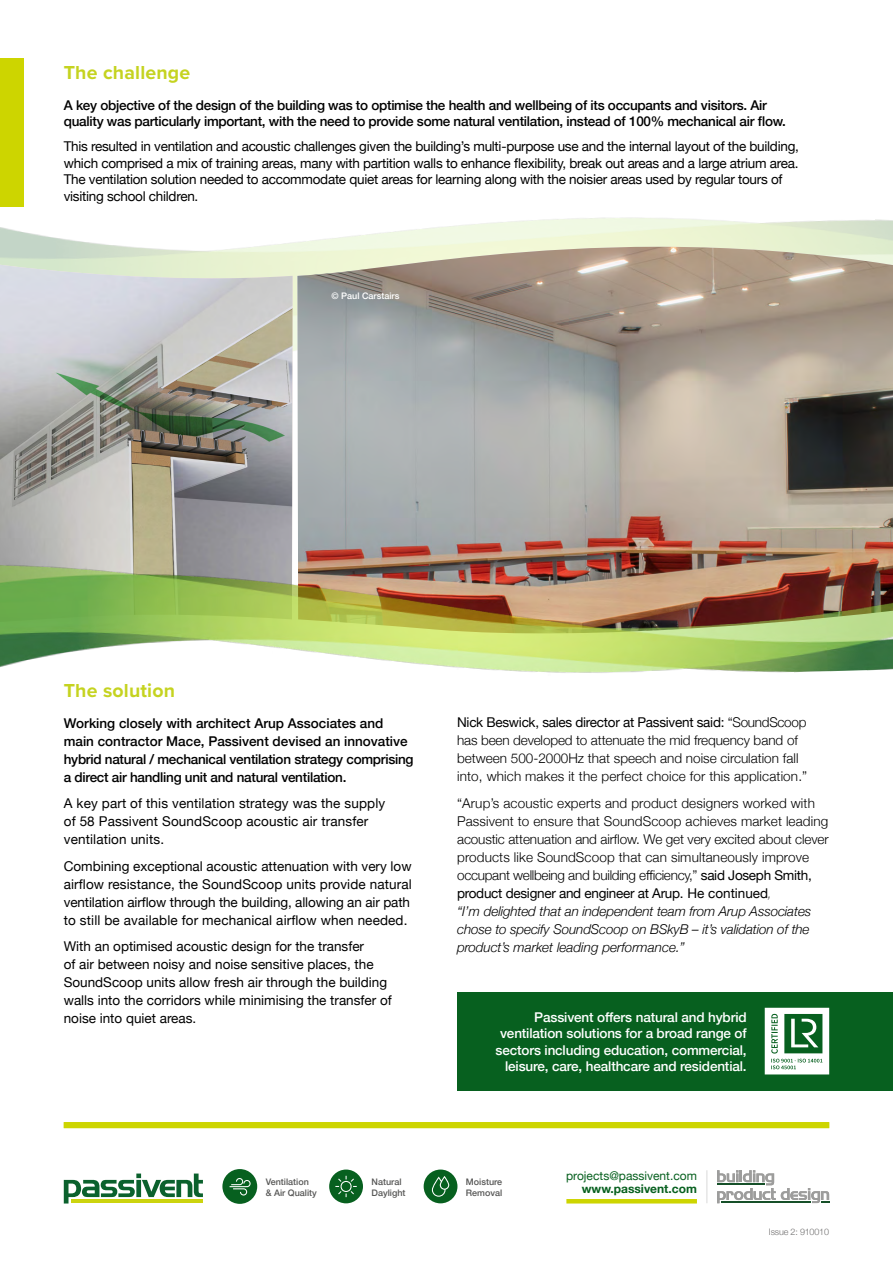
<style>
.page{position:relative;width:893px;height:1263px;background:#fff}
.page>*{position:absolute;margin:0;border:0;box-sizing:border-box;transform-origin:0 0}
.t1{font:700 19.5px "Proxima Nova";letter-spacing:.01em;color:#c5d320}
.t2{font:300 13.5px/18px "Helvetica Neue";letter-spacing:.01em;color:#000}
.t3{font:13.5px/18px "Helvetica Neue";color:#000}
.t4{font:500 13.5px/18px "Helvetica Neue";letter-spacing:-.02em;color:#000}
.t5{font:13.5px/16.5px "Helvetica Neue";letter-spacing:-.02em;color:#000}
.t6{font:500 13.5px/16.5px "Helvetica Neue";letter-spacing:-.01em;color:#fff;text-align:right}
.t7{font:12px "Helvetica Neue";color:#07601f}
.t8{font:700 12px "Helvetica Neue";color:#07601f}
.t9{font:500 9px/10.8px "Helvetica Neue";color:#575756}
.t10{font:500 9px "Helvetica Neue";color:#fff}
.t11{font:300 9px "Helvetica Neue";letter-spacing:-.02em;color:#706f6f}
.s1{font-weight:400}
.s2{font-weight:100;font-style:italic}
.s3{font-style:italic}
</style>
<div class="page">
<svg style="left:222px;top:1169px;width:35px;height:35px"></svg>
<svg style="left:329px;top:1169px;width:34px;height:34px"></svg>
<svg style="left:424px;top:1169px;width:33px;height:34px"></svg>
<hr style="left:566px;top:1199px;width:131px;height:4px;background:#cdd500">
<svg style="left:64px;top:1173px;width:139px;height:30px"></svg>
<hr style="left:706px;top:1170px;width:1px;height:33px;background:#dadada">
<svg style="left:717px;top:1170px;width:112px;height:33px"></svg>
<hr style="left:721px;top:1201px;width:89px;height:2px;background:#165029">
<hr style="left:717px;top:1183px;width:47px;height:2px;background:#165029">
<svg style="left:297px;top:227px;width:596px;height:20px;background:#edf5db"></svg>
<img style="left:297px;top:247px;width:596px;height:307px">
<div style="left:0;top:58px;width:23px;height:148px;background:#cdd500"></div>
<img style="left:0;top:265px;width:293px;height:289px">
<img style="left:0;top:554px;width:893px;height:119px">
<div style="left:64px;top:1122px;width:765px;height:6px;background:#cdd500"></div>
<div style="left:457px;top:992px;width:436px;height:99px;background:#07601f"></div>
<svg style="left:765px;top:1008px;width:64px;height:66px"></svg>
<h1 class="t1" style="left:64px;top:58px;width:128px">The challenge</h1>
<p class="t4" style="left:64px;top:96px;width:724px;line-height:16.5px">A key objective of the design of the building was to optimise the health and wellbeing of its occupants and visitors. Air quality was particularly important, with the need to provide some natural ventilation, instead of 100% mechanical air flow.</p>
<p class="t5" style="left:64px;top:139px;width:737px">This resulted in ventilation and acoustic challenges given the building’s multi-purpose use and the internal layout of the building, which comprised a mix of training areas, many with partition walls to enhance flexibility, break out areas and a large atrium area.<br>The ventilation solution needed to accommodate quiet areas for learning along with the noisier areas used by regular tours of visiting school children.</p>
<p class="t10" style="left:331px;top:289px;width:69px">© Paul Carstairs</p>
<h1 class="t1" style="left:64px;top:676px;width:113px">The solution</h1>
<p class="t4" style="left:64px;top:713px;width:351px">Working closely with architect Arup Associates and main contractor Mace, Passivent devised an innovative hybrid natural / mechanical ventilation strategy comprising a direct air handling unit and natural ventilation.</p>
<p class="t3" style="left:64px;top:795px;width:323px">A key part of this ventilation strategy was the supply of 58 Passivent SoundScoop acoustic air transfer ventilation units.</p>
<p class="t3" style="left:64px;top:857px;width:350px">Combining exceptional acoustic attenuation with very low airflow resistance, the SoundScoop units provide natural ventilation airflow through the building, allowing an air path to still be available for mechanical airflow when needed.</p>
<p class="t3" style="left:64px;top:938px;width:330px">With an optimised acoustic design for the transfer<br>of air between noisy and noise sensitive places, the SoundScoop units allow fresh air through the building walls into the corridors while minimising the transfer of noise into quiet areas.</p>
<p class="t2" style="left:457px;top:713px;width:352px"><span class="s1">Nick Beswick, sales director at Passivent said:</span> “SoundScoop has been developed to attenuate the mid frequency band of between 500-2000Hz that speech and noise circulation fall into, which makes it the perfect choice for this application.”</p>
<p class="t2" style="left:457px;top:793px;width:373px">“Arup’s acoustic experts and product designers worked with Passivent to ensure that SoundScoop achieves market leading acoustic attenuation and airflow. We get very excited about clever products like SoundScoop that can simultaneously improve occupant wellbeing and building efficiency,” <span class="s1">said Joseph Smith, product designer and engineer at Arup. He continued</span><span class="s2">,<br></span><span class="s3">“I’m delighted that an independent team from Arup Associates chose to specify SoundScoop on BSkyB – it’s validation of the product’s market leading performance.”</span></p>
<p class="t6" style="left:496px;top:1007px;width:253px">Passivent offers natural and hybrid ventilation solutions for a broad range of sectors including education, commercial, leisure, care, healthcare and residential.</p>
<p class="t9" style="left:266px;top:1176px;width:53px">Ventilation &amp; Air Quality</p>
<p class="t9" style="left:371px;top:1176px;width:36px">Natural<br>Daylight</p>
<p class="t9" style="left:466px;top:1176px;width:38px">Moisture<br>Removal</p>
<p class="t7" style="left:566px;top:1167px;width:132px">projects@passivent.com</p>
<p class="t8" style="left:582px;top:1180px;width:117px">www.passivent.com</p>
<p class="t11" style="left:769px;top:1224px;width:62px">Issue 2: 910010</p>
</div>
